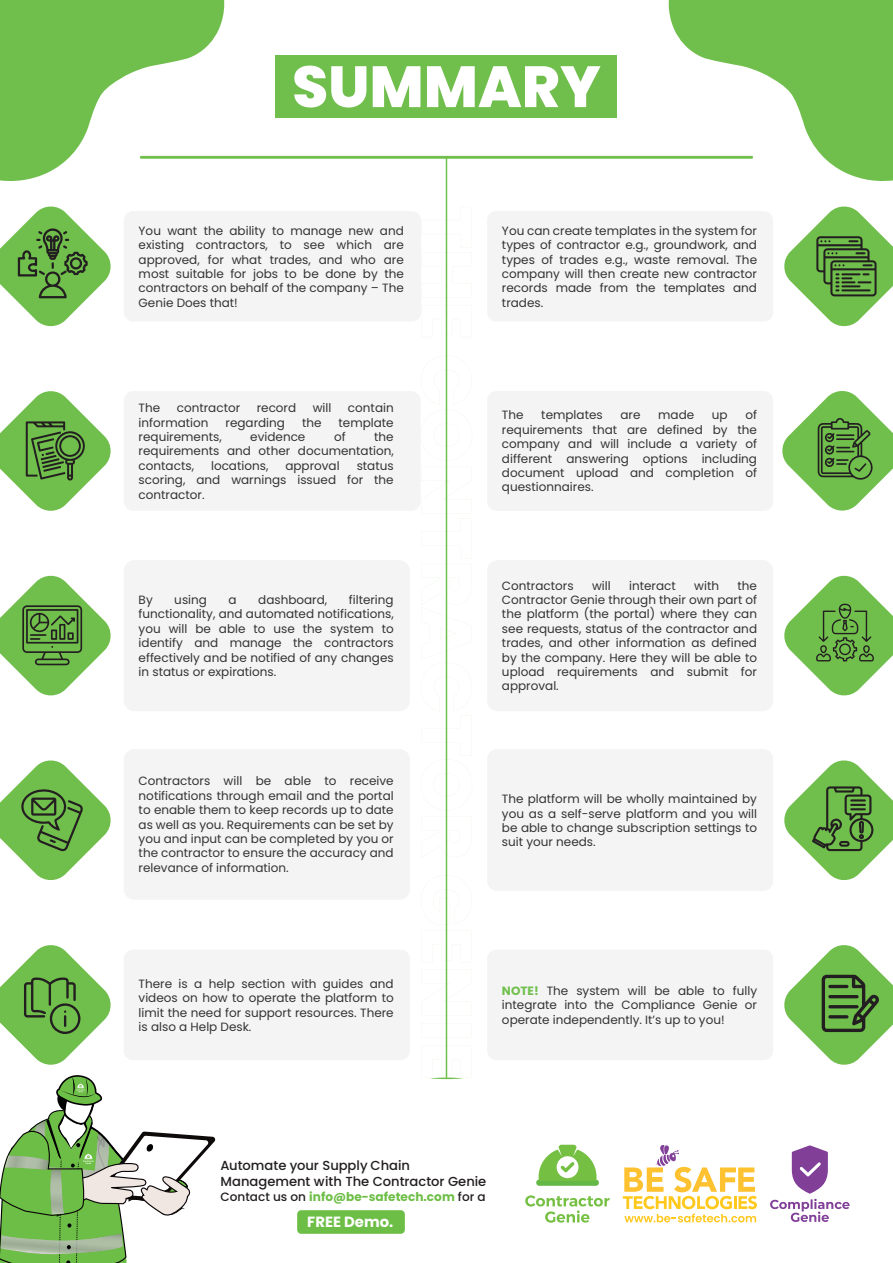
<style>
.page{position:relative;width:893px;height:1263px;background:#fff}
.page>*{position:absolute;margin:0;border:0;box-sizing:border-box;transform-origin:0 0}
.t1{font:800 58.05px "Poppins";color:#fff}
.t2{font:700 14.85px "Poppins";color:#fff}
.t3{font:500 13.05px/15.8px "Poppins";color:#231f20}
.t4{font:700 12.15px "Poppins";color:#6dbe46}
.t5{font:12px/14.4px "Poppins";color:#333;text-align:justify}
.s1{font-weight:700;color:#70bf4c}
.s2{font-weight:500;color:#231f20}
</style>
<div class="page">
<div style="left:536px;top:1179px;width:63px;height:7px;background:#63b846;border-radius:3px"></div>
<svg style="left:539px;top:1145px;width:57px;height:36px"></svg>
<svg style="left:525px;top:1195px;width:85px;height:28px"></svg>
<svg style="left:421px;top:207px;width:27px;height:90px"></svg>
<svg style="left:421px;top:305px;width:40px;height:32px"></svg>
<svg style="left:424px;top:356px;width:45px;height:105px"></svg>
<svg style="left:421px;top:467px;width:49px;height:343px"></svg>
<svg style="left:439px;top:816px;width:29px;height:42px"></svg>
<svg style="left:425px;top:875px;width:43px;height:49px"></svg>
<svg style="left:445px;top:930px;width:16px;height:33px"></svg>
<svg style="left:421px;top:969px;width:49px;height:47px"></svg>
<svg style="left:445px;top:1023px;width:3px;height:15px"></svg>
<svg style="left:668px;top:0;width:225px;height:181px"></svg>
<svg style="left:0;top:0;width:224px;height:181px"></svg>
<div style="left:276px;top:55px;width:341px;height:63px;background:#70bf4c"></div>
<hr style="left:140px;top:156px;width:613px;height:3px;background:#70bf4c">
<div style="left:124px;top:211px;width:297px;height:110px;background:#f4f4f5;border-radius:9px"></div>
<hr style="left:446px;top:156px;width:1px;height:922px;background:#70bf4c">
<div style="left:487px;top:391px;width:286px;height:120px;background:#f4f4f5;border-radius:10px"></div>
<div style="left:124px;top:560px;width:286px;height:151px;background:#f4f4f5;border-radius:11px"></div>
<div style="left:487px;top:560px;width:286px;height:151px;background:#f4f4f5;border-radius:11px"></div>
<div style="left:124px;top:749px;width:286px;height:151px;background:#f4f4f5;border-radius:11px"></div>
<div style="left:487px;top:749px;width:286px;height:142px;background:#f4f4f5;border-radius:10px"></div>
<div style="left:124px;top:950px;width:286px;height:110px;background:#f4f4f5;border-radius:9px"></div>
<div style="left:487px;top:950px;width:286px;height:110px;background:#f4f4f5;border-radius:9px"></div>
<div style="left:297px;top:1210px;width:108px;height:24px;background:#6dbe46;border-radius:4px"></div>
<svg style="left:792px;top:1145px;width:36px;height:48px"></svg>
<svg style="left:770px;top:1199px;width:80px;height:23px"></svg>
<svg style="left:421px;top:1045px;width:42px;height:34px"></svg>
<svg style="left:0;top:206px;width:111px;height:121px"></svg>
<div style="left:487px;top:211px;width:286px;height:110px;background:#f4f4f5;border-radius:9px"></div>
<svg style="left:784px;top:206px;width:109px;height:121px"></svg>
<svg style="left:782px;top:391px;width:111px;height:120px"></svg>
<div style="left:124px;top:391px;width:297px;height:120px;background:#f4f4f5;border-radius:10px"></div>
<svg style="left:0;top:575px;width:111px;height:121px"></svg>
<svg style="left:0;top:760px;width:111px;height:120px"></svg>
<svg style="left:0;top:945px;width:111px;height:120px"></svg>
<svg style="left:784px;top:945px;width:109px;height:120px"></svg>
<svg style="left:784px;top:760px;width:109px;height:120px"></svg>
<svg style="left:784px;top:575px;width:109px;height:121px"></svg>
<svg style="left:0;top:1075px;width:216px;height:188px"></svg>
<svg style="left:623px;top:1145px;width:134px;height:77px"></svg>
<svg style="left:0;top:391px;width:111px;height:120px"></svg>
<h1 class="t1" style="left:292px;top:53px;width:310px">SUMMARY</h1>
<p class="t5" style="left:139px;top:223px;width:267px">You want the ability to manage new and existing contractors, to see which are approved, for what trades, and who are most suitable for jobs to be done by the contractors on behalf of the company – The Genie Does that!</p>
<p class="t5" style="left:139px;top:401px;width:23px">The</p>
<p class="t5" style="left:177px;top:401px;width:65px">contractor</p>
<p class="t5" style="left:257px;top:401px;width:41px">record</p>
<p class="t5" style="left:313px;top:401px;width:20px">will</p>
<p class="t5" style="left:348px;top:401px;width:47px">contain</p>
<p class="t5" style="left:139px;top:415px;width:71px">information</p>
<p class="t5" style="left:226px;top:415px;width:61px">regarding</p>
<p class="t5" style="left:302px;top:415px;width:21px">the</p>
<p class="t5" style="left:339px;top:415px;width:57px">template</p>
<p class="t5" style="left:139px;top:430px;width:85px">requirements,</p>
<p class="t5" style="left:250px;top:430px;width:57px">evidence</p>
<p class="t5" style="left:334px;top:430px;width:13px">of</p>
<p class="t5" style="left:139px;top:430px;width:257px;text-indent:236px">the requirements and other documentation, contacts,</p>
<p class="t5" style="left:211px;top:458px;width:59px">locations,</p>
<p class="t5" style="left:285px;top:458px;width:56px">approval</p>
<p class="t5" style="left:139px;top:458px;width:257px;text-indent:218px">status scoring, and warnings issued for the contractor.</p>
<p class="t5" style="left:139px;top:593px;width:257px;text-indent:210px">filtering functionality, and automated notifications, you will be able to use the system to identify and manage the contractors effectively and be notified of any changes in status or expirations.</p>
<p class="t5" style="left:139px;top:593px;width:16px">By</p>
<p class="t5" style="left:174px;top:593px;width:34px">using</p>
<p class="t5" style="left:229px;top:593px;width:10px">a</p>
<p class="t5" style="left:258px;top:593px;width:71px">dashboard,</p>
<p class="t5" style="left:139px;top:774px;width:257px">Contractors will be able to receive notifications through email and the portal to enable them to keep records up to date as well as you. Requirements can be set by you and input can be completed by you or the contractor to ensure the accuracy and relevance of information.</p>
<p class="t5" style="left:502px;top:223px;width:257px">You can create templates in the system for types of contractor e.g., groundwork, and types of trades e.g., waste removal. The company will then create new contractor records made from the templates and trades.</p>
<p class="t5" style="left:502px;top:408px;width:257px;text-indent:243px">of requirements that are defined by the company and will include a variety of different answering options including document upload and completion of questionnaires.</p>
<p class="t5" style="left:502px;top:408px;width:23px">The</p>
<p class="t5" style="left:541px;top:408px;width:63px">templates</p>
<p class="t5" style="left:620px;top:408px;width:22px">are</p>
<p class="t5" style="left:658px;top:408px;width:38px">made</p>
<p class="t5" style="left:712px;top:408px;width:17px">up</p>
<p class="t5" style="left:502px;top:578px;width:73px">Contractors</p>
<p class="t5" style="left:592px;top:578px;width:20px">will</p>
<p class="t5" style="left:629px;top:578px;width:48px">interact</p>
<p class="t5" style="left:694px;top:578px;width:26px">with</p>
<p class="t5" style="left:502px;top:578px;width:257px;text-indent:236px">the Contractor Genie through their own part of the platform (the portal) where they can see requests, status of the contractor and trades, and other information as defined by the company. Here they will be able to upload requirements and submit for approval.</p>
<p class="t5" style="left:502px;top:792px;width:257px">The platform will be wholly maintained by you as a self-serve platform and you will be able to change subscription settings to suit your needs.</p>
<p class="t5" style="left:139px;top:976px;width:257px">There is a help section with guides and videos on how to operate the platform to limit the need for support resources. There is also a Help Desk.</p>
<p class="t5" style="left:502px;top:983px;width:257px"><span class="s1">NOTE!</span> The system will be able to fully integrate into the Compliance Genie or operate independently. It’s up to you!</p>
<p class="t3" style="left:221px;top:1157px;width:267px">Automate your Supply Chain<br>Management with The Contractor Genie</p>
<p class="t4" style="left:220px;top:1190px;width:267px"><span class="s2">Contact us on</span> info@be-safetech.com <span class="s2">for a</span></p>
<p class="t2" style="left:307px;top:1213px;width:88px">FREE Demo.</p>
</div>
